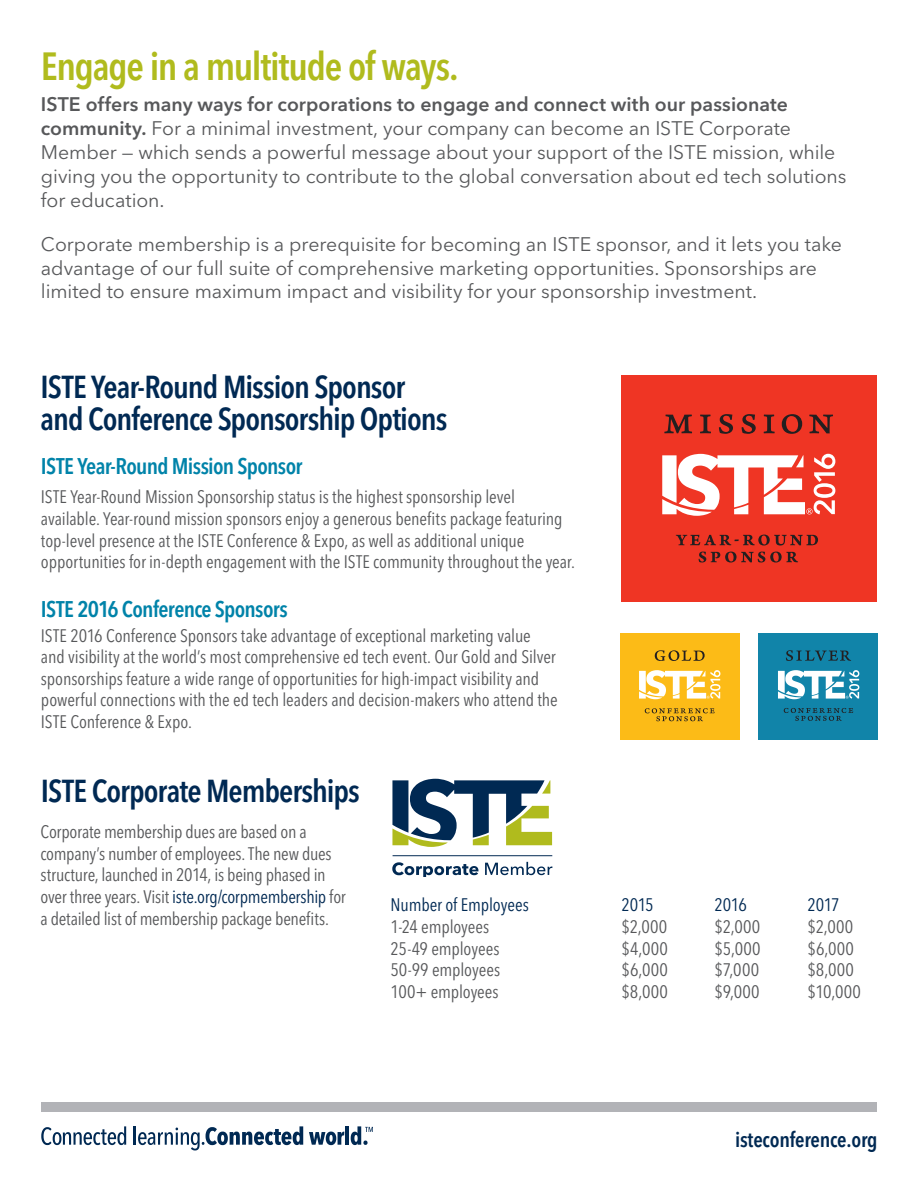
<style>
.page{position:relative;width:918px;height:1188px;background:#fff}
.page>*{position:absolute;margin:0;border:0;box-sizing:border-box;transform-origin:0 0}
.head_30pt{font:600 condensed 39px "Avenir Next LT Pro";letter-spacing:-.035em;color:#b0bb1d}
.dk_blue_subhead{font:600 condensed 31.5px/31.5px "Avenir Next LT Pro";letter-spacing:-.03em;color:#002953}
.dk_blue_subhead-2{font:600 condensed 22.5px "Avenir Next LT Pro";letter-spacing:-.03em;color:#0083a9}
.subhead{font:600 condensed 22.5px "Avenir Next LT Pro";letter-spacing:-.03em;color:#0083a9}
.t1{font:600 condensed 21px "Avenir Next LT Pro";letter-spacing:-.01em;color:#002953}
.body{font:19.5px/24px "Avenir Next LT Pro";letter-spacing:-.005em;color:#57585a}
._12_reg{font:condensed 18px/21.6px "Avenir Next LT Pro";letter-spacing:-.005em;color:#57585a}
._12_reg-2{font:condensed 18px "Avenir Next LT Pro";letter-spacing:-.01em;color:#002953}
.s1{font-weight:600}
.s2{color:#002953}
</style>
<div class="page">
<svg style="left:392px;top:779px;width:160px;height:68px"></svg>
<svg style="left:392px;top:862px;width:86px;height:14px"></svg>
<svg style="left:485px;top:862px;width:67px;height:13px"></svg>
<hr style="left:393px;top:855px;width:159px;height:1px;background:#002953">
<div style="left:41px;top:1102px;width:836px;height:10px;background:#b2b3b7"></div>
<svg style="left:41px;top:1126px;width:85px;height:19px"></svg>
<svg style="left:134px;top:1126px;width:169px;height:24px"></svg>
<svg style="left:309px;top:1132px;width:35px;height:13px"></svg>
<hr style="left:345px;top:1126px;width:4px;height:19px;background:#002953">
<svg style="left:351px;top:1126px;width:22px;height:19px"></svg>
<div style="left:621px;top:375px;width:255px;height:227px;background:#ef3524"></div>
<svg style="left:662px;top:454px;width:173px;height:62px"></svg>
<svg style="left:664px;top:414px;width:169px;height:20px"></svg>
<svg style="left:676px;top:535px;width:142px;height:11px"></svg>
<svg style="left:699px;top:552px;width:99px;height:11px"></svg>
<div style="left:620px;top:633px;width:120px;height:107px;background:#fcbb17"></div>
<svg style="left:639px;top:670px;width:81px;height:29px"></svg>
<svg style="left:655px;top:650px;width:50px;height:11px"></svg>
<svg style="left:645px;top:708px;width:70px;height:13px"></svg>
<div style="left:758px;top:633px;width:120px;height:107px;background:#1184a9"></div>
<svg style="left:778px;top:670px;width:81px;height:29px"></svg>
<svg style="left:784px;top:708px;width:69px;height:13px"></svg>
<svg style="left:786px;top:650px;width:65px;height:11px"></svg>
<p class="head_30pt" style="left:41px;top:43px;width:419px">Engage in a multitude of ways.</p>
<p class="body" style="left:41px;top:92px;width:807px"><span class="s1">ISTE offers many ways for corporations to engage and connect with our passionate community.</span> For a minimal investment, your company can become an ISTE Corporate Member — which sends a powerful message about your support of the ISTE mission, while giving you the opportunity to contribute to the global conversation about ed tech solutions for education.</p>
<p class="body" style="left:41px;top:233px;width:803px;line-height:23.4px">Corporate membership is a prerequisite for becoming an ISTE sponsor, and it lets you take advantage of our full suite of comprehensive marketing opportunities. Sponsorships are limited to ensure maximum impact and visibility for your sponsorship investment.</p>
<p class="dk_blue_subhead" style="left:40px;top:371px;width:408px">ISTE Year-Round Mission Sponsor and Conference Sponsorship Options</p>
<p class="dk_blue_subhead-2" style="left:41px;top:453px;width:263px">ISTE Year-Round Mission Sponsor</p>
<p class="_12_reg" style="left:41px;top:486px;width:536px">ISTE Year-Round Mission Sponsorship status is the highest sponsorship level available. Year-round mission sponsors enjoy a generous benefits package featuring top-level presence at the ISTE Conference &amp; Expo, as well as additional unique opportunities for in-depth engagement with the ISTE community throughout the year.</p>
<p class="subhead" style="left:41px;top:596px;width:248px">ISTE 2016 Conference Sponsors</p>
<p class="_12_reg" style="left:41px;top:624px;width:518px">ISTE 2016 Conference Sponsors take advantage of exceptional marketing value and visibility at the world’s most comprehensive ed tech event. Our Gold and Silver sponsorships feature a wide range of opportunities for high-impact visibility and powerful connections with the ed tech leaders and decision-makers who attend the ISTE Conference &amp; Expo.</p>
<p class="dk_blue_subhead" style="left:41px;top:775px;width:320px">ISTE Corporate Memberships</p>
<p class="_12_reg" style="left:40px;top:821px;width:307px">Corporate membership dues are based on a company’s number of employees. The new dues structure, launched in 2014, is being phased in over three years. Visit <span class="s2">iste.org/corpmembership</span> for a detailed list of membership package benefits.</p>
<p class="_12_reg-2" style="left:391px;top:894px;width:140px">Number of Employees</p>
<p class="_12_reg-2" style="left:622px;top:894px;width:34px">2015</p>
<p class="_12_reg-2" style="left:715px;top:894px;width:34px">2016</p>
<p class="_12_reg-2" style="left:808px;top:894px;width:34px">2017</p>
<p class="_12_reg" style="left:391px;top:916px;width:100px">1-24 employees</p>
<p class="_12_reg" style="left:622px;top:916px;width:47px">$2,000</p>
<p class="_12_reg" style="left:715px;top:916px;width:47px">$2,000</p>
<p class="_12_reg" style="left:808px;top:916px;width:47px">$2,000</p>
<p class="_12_reg" style="left:391px;top:937px;width:110px">25-49 employees</p>
<p class="_12_reg" style="left:622px;top:937px;width:48px">$4,000</p>
<p class="_12_reg" style="left:715px;top:937px;width:48px">$5,000</p>
<p class="_12_reg" style="left:808px;top:937px;width:48px">$6,000</p>
<p class="_12_reg" style="left:391px;top:959px;width:111px">50-99 employees</p>
<p class="_12_reg" style="left:622px;top:959px;width:48px">$6,000</p>
<p class="_12_reg" style="left:715px;top:959px;width:46px">$7,000</p>
<p class="_12_reg" style="left:808px;top:959px;width:48px">$8,000</p>
<p class="_12_reg" style="left:391px;top:981px;width:110px">100+ employees</p>
<p class="_12_reg" style="left:622px;top:981px;width:48px">$8,000</p>
<p class="_12_reg" style="left:715px;top:981px;width:46px">$9,000</p>
<p class="_12_reg" style="left:808px;top:981px;width:55px">$10,000</p>
<p class="t1" style="left:735px;top:1126px;width:144px">isteconference.org</p>
</div>
